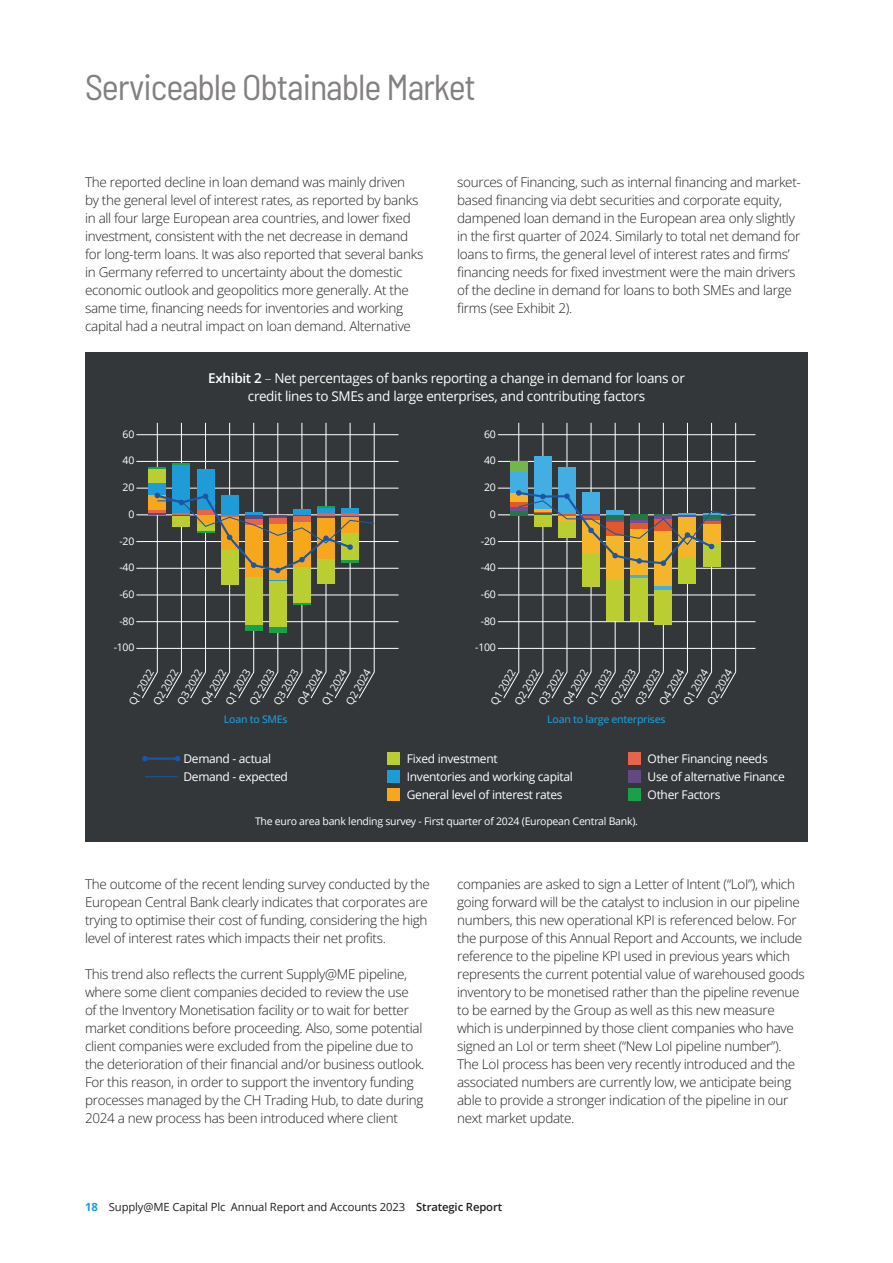
<style>
.page{position:relative;width:893px;height:1263px;background:#fff}
.page>*{position:absolute;margin:0;border:0;box-sizing:border-box;transform-origin:0 0}
.t1{font:semi-condensed 36px "Barlow";letter-spacing:-.03em;color:#838082}
.Body{font:300 13.5px/18px "Open Sans";letter-spacing:-.02em;color:#231f20}
.t2{font:13.5px/18px "Open Sans";letter-spacing:-.02em;color:#fff;text-align:center}
.t3{font:12px/18.1px "Open Sans";letter-spacing:-.025em;color:#fff}
.t4{font:11.25px "Open Sans";letter-spacing:-.01em;color:#231f20}
.t5{font:10.5px "Open Sans";letter-spacing:-.025em;color:#fff}
.t6{font:500 10.5px "Open Sans";letter-spacing:-.025em;color:#1d9cd8}
.s1{font-weight:600}
.s2{font-weight:300}
.s3{font-weight:700;color:#179dd9}
</style>
<div class="page">
<div style="left:85px;top:353px;width:723px;height:489px;background:#333739"></div>
<hr style="left:136px;top:434px;width:262px;height:1px;background:#fff">
<hr style="left:136px;top:461px;width:262px;height:1px;background:#fff">
<hr style="left:136px;top:488px;width:262px;height:1px;background:#fff">
<hr style="left:136px;top:514px;width:262px;height:1px;background:#fff">
<hr style="left:136px;top:541px;width:262px;height:1px;background:#fff">
<hr style="left:136px;top:568px;width:262px;height:1px;background:#fff">
<hr style="left:136px;top:595px;width:262px;height:1px;background:#fff">
<hr style="left:136px;top:621px;width:262px;height:1px;background:#fff">
<hr style="left:136px;top:648px;width:262px;height:1px;background:#fff">
<hr style="left:498px;top:434px;width:257px;height:1px;background:#fff">
<hr style="left:498px;top:461px;width:257px;height:1px;background:#fff">
<hr style="left:498px;top:488px;width:257px;height:1px;background:#fff">
<hr style="left:498px;top:514px;width:257px;height:1px;background:#fff">
<hr style="left:498px;top:541px;width:257px;height:1px;background:#fff">
<hr style="left:498px;top:568px;width:257px;height:1px;background:#fff">
<hr style="left:498px;top:595px;width:257px;height:1px;background:#fff">
<hr style="left:498px;top:621px;width:257px;height:1px;background:#fff">
<hr style="left:498px;top:648px;width:257px;height:1px;background:#fff">
<svg style="left:142px;top:756px;width:5px;height:5px"></svg>
<svg style="left:175px;top:756px;width:5px;height:5px"></svg>
<div style="left:387px;top:752px;width:13px;height:13px;background:#bace32"></div>
<div style="left:387px;top:770px;width:13px;height:13px;background:#1d9cd8"></div>
<div style="left:387px;top:788px;width:13px;height:13px;background:#f7a71c"></div>
<div style="left:628px;top:752px;width:13px;height:13px;background:#e6654a"></div>
<div style="left:628px;top:770px;width:13px;height:13px;background:#634882"></div>
<div style="left:628px;top:788px;width:13px;height:13px;background:#1aa048"></div>
<hr style="left:145px;top:757px;width:33px;height:3px;background:#1c56a6">
<hr style="left:145px;top:776px;width:33px;height:1px;background:#1c56a6">
<svg style="left:142px;top:422px;width:233px;height:277px"></svg>
<svg style="left:503px;top:422px;width:234px;height:277px"></svg>
<h1 class="t1" style="left:85px;top:61px;width:392px">Serviceable Obtainable Market</h1>
<p class="Body" style="left:85px;top:173px;width:340px">The reported decline in loan demand was mainly driven<br>by the general level of interest rates, as reported by banks in all four large European area countries, and lower fixed investment, consistent with the net decrease in demand for long-term loans. It was also reported that several banks in Germany referred to uncertainty about the domestic economic outlook and geopolitics more generally. At the same time, financing needs for inventories and working capital had a neutral impact on loan demand. Alternative</p>
<p class="Body" style="left:457px;top:173px;width:345px">sources of Financing, such as internal financing and market&shy;based financing via debt securities and corporate equity, dampened loan demand in the European area only slightly in the first quarter of 2024. Similarly to total net demand for loans to firms, the general level of interest rates and firms’ financing needs for fixed investment were the main drivers of the decline in demand for loans to both SMEs and large firms (see Exhibit 2).</p>
<p class="t2" style="left:208px;top:369px;width:478px"><span class="s1">Exhibit 2</span> <span class="s2">–</span> Net percentages of banks reporting a change in demand for loans or credit lines to SMEs and large enterprises, and contributing factors</p>
<p class="t5" style="left:123px;top:427px;width:13px">60</p>
<p class="t5" style="left:123px;top:453px;width:13px">40</p>
<p class="t5" style="left:123px;top:480px;width:13px">20</p>
<p class="t5" style="left:128px;top:507px;width:8px">0</p>
<p class="t5" style="left:120px;top:534px;width:16px">-20</p>
<p class="t5" style="left:120px;top:560px;width:16px">-40</p>
<p class="t5" style="left:120px;top:587px;width:16px">-60</p>
<p class="t5" style="left:120px;top:614px;width:16px">-80</p>
<p class="t5" style="left:114px;top:640px;width:22px">-100</p>
<p class="t5" style="left:125px;top:700px;width:41px;rotate:-60deg">Q1 2022</p>
<p class="t5" style="left:150px;top:700px;width:41px;rotate:-60deg">Q2 2022</p>
<p class="t5" style="left:174px;top:700px;width:41px;rotate:-60deg">Q3 2022</p>
<p class="t5" style="left:198px;top:700px;width:41px;rotate:-60deg">Q4 2022</p>
<p class="t5" style="left:222px;top:700px;width:41px;rotate:-60deg">Q1 2023</p>
<p class="t5" style="left:246px;top:700px;width:41px;rotate:-60deg">Q2 2023</p>
<p class="t5" style="left:270px;top:700px;width:41px;rotate:-60deg">Q3 2023</p>
<p class="t5" style="left:294px;top:700px;width:41px;rotate:-60deg">Q4 2024</p>
<p class="t5" style="left:318px;top:700px;width:41px;rotate:-60deg">Q1 2024</p>
<p class="t5" style="left:342px;top:700px;width:41px;rotate:-60deg">Q2 2024</p>
<p class="t5" style="left:484px;top:427px;width:13px">60</p>
<p class="t5" style="left:484px;top:453px;width:13px">40</p>
<p class="t5" style="left:484px;top:480px;width:13px">20</p>
<p class="t5" style="left:490px;top:507px;width:8px">0</p>
<p class="t5" style="left:481px;top:534px;width:16px">-20</p>
<p class="t5" style="left:481px;top:560px;width:16px">-40</p>
<p class="t5" style="left:481px;top:587px;width:16px">-60</p>
<p class="t5" style="left:481px;top:614px;width:16px">-80</p>
<p class="t5" style="left:475px;top:640px;width:22px">-100</p>
<p class="t5" style="left:487px;top:700px;width:41px;rotate:-60deg">Q1 2022</p>
<p class="t5" style="left:511px;top:700px;width:41px;rotate:-60deg">Q2 2022</p>
<p class="t5" style="left:535px;top:700px;width:41px;rotate:-60deg">Q3 2022</p>
<p class="t5" style="left:559px;top:700px;width:41px;rotate:-60deg">Q4 2022</p>
<p class="t5" style="left:583px;top:700px;width:41px;rotate:-60deg">Q1 2023</p>
<p class="t5" style="left:607px;top:700px;width:41px;rotate:-60deg">Q2 2023</p>
<p class="t5" style="left:631px;top:700px;width:41px;rotate:-60deg">Q3 2023</p>
<p class="t5" style="left:656px;top:700px;width:41px;rotate:-60deg">Q4 2024</p>
<p class="t5" style="left:680px;top:700px;width:41px;rotate:-60deg">Q1 2024</p>
<p class="t5" style="left:704px;top:700px;width:41px;rotate:-60deg">Q2 2024</p>
<p class="t6" style="left:224px;top:712px;width:65px">Loan to SMEs</p>
<p class="t6" style="left:547px;top:712px;width:120px">Loan to large enterprises</p>
<p class="t3" style="left:407px;top:749px;width:167px">Fixed investment<br>Inventories and working capital</p>
<p class="t3" style="left:183px;top:749px;width:106px">Demand - actual<br>Demand - expected</p>
<p class="t3" style="left:648px;top:749px;width:139px">Other Financing needs<br>Use of alternative Finance<br>Other Factors</p>
<p class="t3" style="left:407px;top:785px;width:157px">General level of interest rates</p>
<p class="t5" style="left:255px;top:814px;width:384px">The euro area bank lending survey - First quarter of 2024 (European Central Bank).</p>
<p class="Body" style="left:85px;top:875px;width:346px">The outcome of the recent lending survey conducted by the European Central Bank clearly indicates that corporates are trying to optimise their cost of funding, considering the high level of interest rates which impacts their net profits.</p>
<p class="Body" style="left:85px;top:965px;width:341px">This trend also reflects the current Supply@ME pipeline, where some client companies decided to review the use<br>of the Inventory Monetisation facility or to wait for better market conditions before proceeding. Also, some potential client companies were excluded from the pipeline due to the deterioration of their financial and/or business outlook.<br>For this reason, in order to support the inventory funding processes managed by the CH Trading Hub, to date during 2024 a new process has been introduced where client</p>
<p class="Body" style="left:457px;top:875px;width:349px">companies are asked to sign a Letter of Intent (“LoI”), which going forward will be the catalyst to inclusion in our pipeline numbers, this new operational KPI is referenced below. For the purpose of this Annual Report and Accounts, we include reference to the pipeline KPI used in previous years which represents the current potential value of warehoused goods inventory to be monetised rather than the pipeline revenue to be earned by the Group as well as this new measure which is underpinned by those client companies who have signed an LoI or term sheet (“New LoI pipeline number”).<br>The LoI process has been very recently introduced and the associated numbers are currently low, we anticipate being able to provide a stronger indication of the pipeline in our next market update.</p>
<p class="t4" style="left:85px;top:1199px;width:419px"><span class="s3">18</span> Supply@ME Capital Plc Annual Report and Accounts 2023 <span class="s1">Strategic Report</span></p>
</div>
